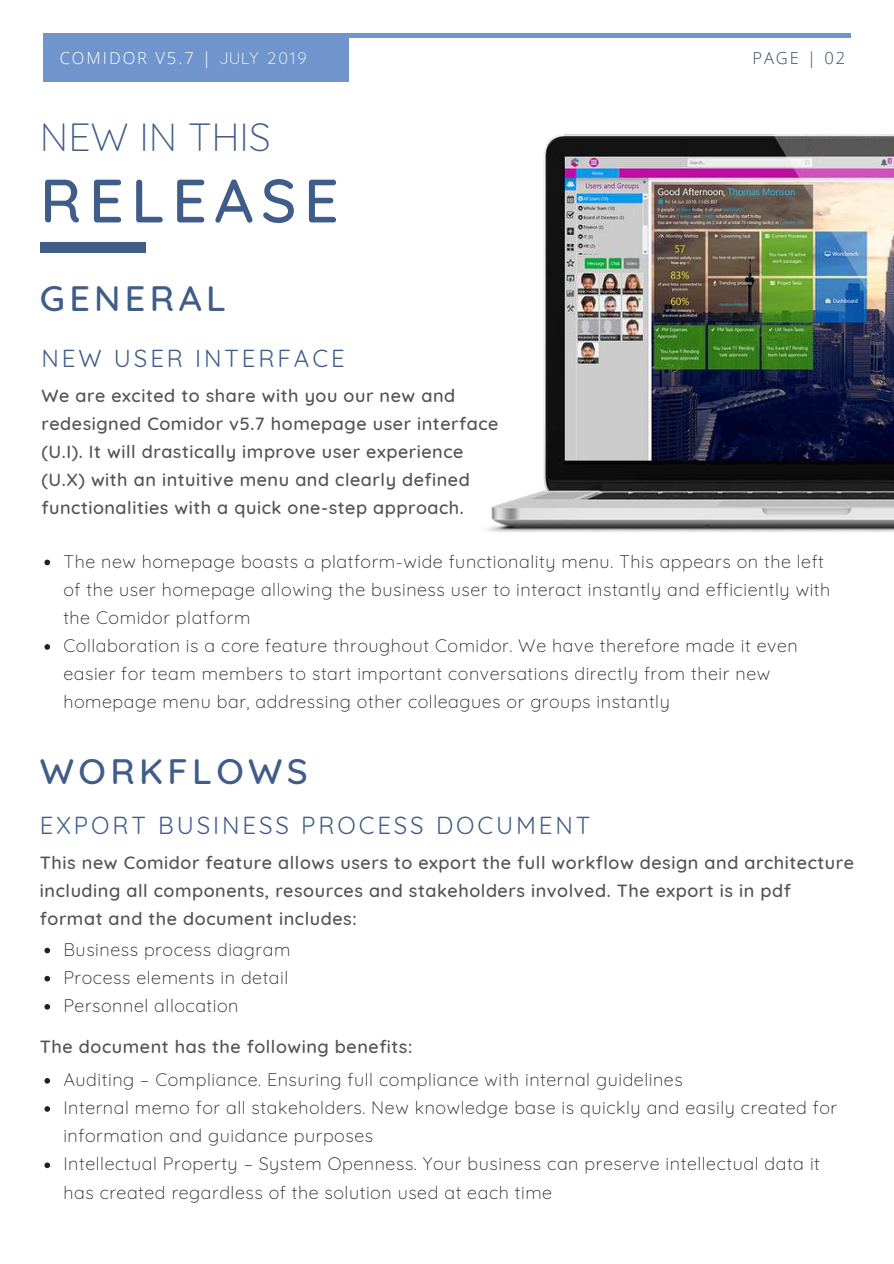
<style>
.page{position:relative;width:894px;height:1264px;background:#fff}
.page>*{position:absolute;margin:0;border:0;box-sizing:border-box;transform-origin:0 0}
.t1{font:500 61.05px "Quicksand";letter-spacing:.12em;color:#405d89}
.t2{font:300 39.15px "Quicksand";color:#405d89}
.t3{font:500 36px "Quicksand";letter-spacing:.12em;color:#405d89}
.t4{font:24px "Quicksand";letter-spacing:.12em;color:#405d89}
.t5{font:300 18px/28.2px "Quicksand";letter-spacing:.03em;color:#222}
.t6{font:500 18px/28.2px "Quicksand";letter-spacing:.03em;color:#545454}
.t7{font:300 16.5px "Open Sans";letter-spacing:.12em;color:#fff}
.t8{font:300 16.5px "Open Sans";letter-spacing:.12em;color:#364d62}
.s1{font-family:"Quicksand"}
</style>
<div class="page">
<hr style="left:44px;top:34px;width:806px;height:3px;background:#7095cd">
<div style="left:44px;top:34px;width:305px;height:47px;background:#7095cd"></div>
<div style="left:40px;top:242px;width:106px;height:11px;background:#405d89"></div>
<svg style="left:44px;top:559px;width:6px;height:6px"></svg>
<svg style="left:44px;top:644px;width:6px;height:5px"></svg>
<img style="left:486px;top:134px;width:407px;height:398px">
<svg style="left:44px;top:947px;width:6px;height:6px"></svg>
<svg style="left:44px;top:975px;width:6px;height:6px"></svg>
<svg style="left:44px;top:1004px;width:6px;height:5px"></svg>
<svg style="left:44px;top:1078px;width:6px;height:5px"></svg>
<svg style="left:44px;top:1106px;width:6px;height:5px"></svg>
<svg style="left:44px;top:1162px;width:6px;height:6px"></svg>
<p class="t7" style="left:60px;top:47px;width:248px">COMIDOR V5.7 | <span class="s1">JULY 2019</span></p>
<p class="t8" style="left:752px;top:47px;width:94px">PAGE | 02</p>
<h2 class="t2" style="left:40px;top:112px;width:232px">NEW IN THIS</h2>
<h1 class="t1" style="left:40px;top:161px;width:300px">RELEASE</h1>
<h3 class="t3" style="left:40px;top:274px;width:187px">GENERAL</h3>
<h3 class="t4" style="left:41px;top:343px;width:304px">NEW USER INTERFACE</h3>
<p class="t6" style="left:41px;top:381px;width:458px">We are excited to share with you our new and redesigned Comidor v5.7 homepage user interface (U.I). It will drastically improve user experience (U.X) with an intuitive menu and clearly defined functionalities with a quick one-step approach.</p>
<p class="t5" style="left:63px;top:546px;width:768px">The new homepage boasts a platform-wide functionality menu. This appears on the left of the user homepage allowing the business user to interact instantly and efficiently with the Comidor platform<br>Collaboration is a core feature throughout Comidor. We have therefore made it even easier for team members to start important conversations directly from their new homepage menu bar, addressing other colleagues or groups instantly</p>
<h3 class="t3" style="left:40px;top:748px;width:269px">WORKFLOWS</h3>
<h3 class="t4" style="left:40px;top:810px;width:551px">EXPORT BUSINESS PROCESS DOCUMENT</h3>
<p class="t6" style="left:40px;top:848px;width:815px">This new Comidor feature allows users to export the full workflow design and architecture including all components, resources and stakeholders involved. The export is in pdf format and the document includes:</p>
<p class="t5" style="left:63px;top:934px;width:228px;text-align:justify">Business process diagram Process elements in detail Personnel allocation</p>
<p class="t6" style="left:40px;top:1032px;width:374px">The document has the following benefits:</p>
<p class="t5" style="left:63px;top:1065px;width:775px">Auditing – Compliance. Ensuring full compliance with internal guidelines<br>Internal memo for all stakeholders. New knowledge base is quickly and easily created for information and guidance purposes<br>Intellectual Property – System Openness. Your business can preserve intellectual data it has created regardless of the solution used at each time</p>
</div>
